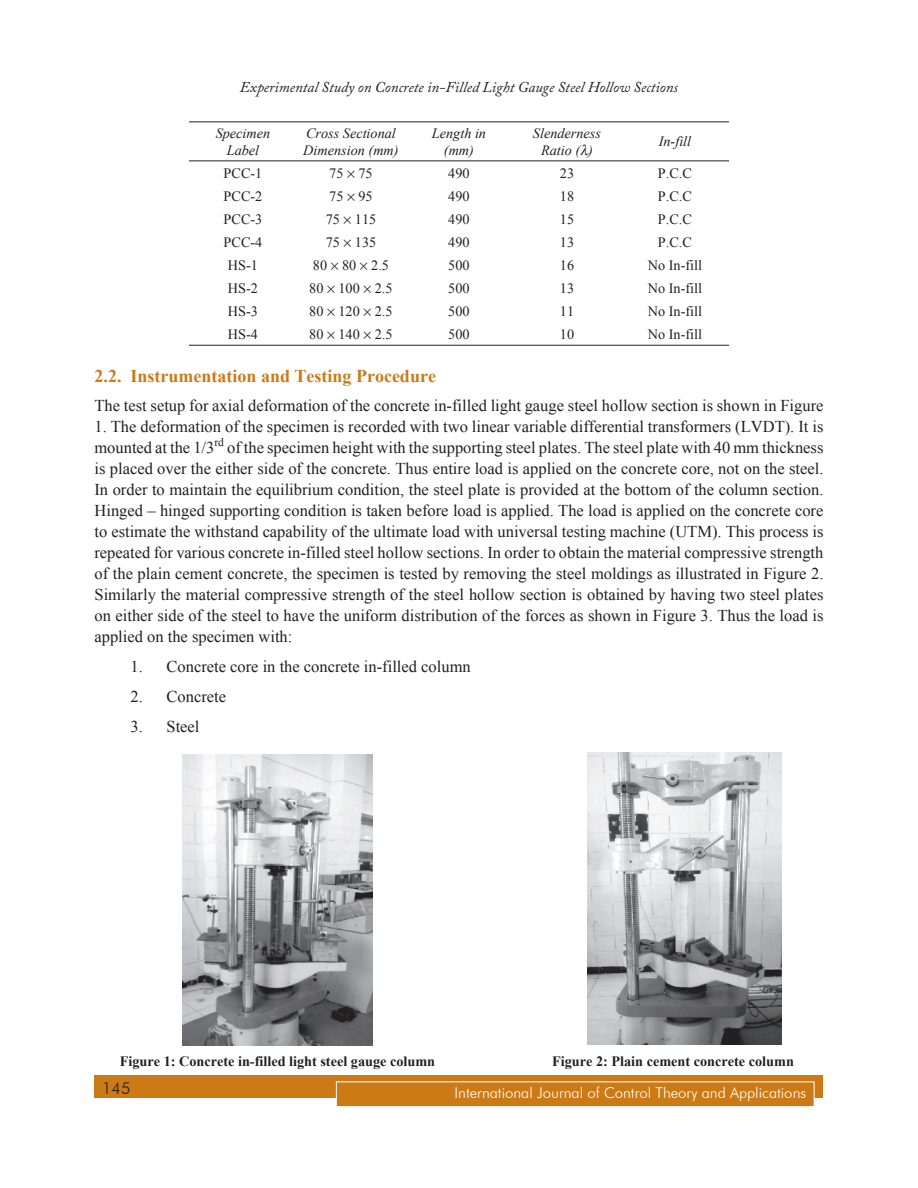
<style>
.page{position:relative;width:918px;height:1188px;background:#fff}
.page>*{position:absolute;margin:0;border:0;box-sizing:border-box;transform-origin:0 0}
.Subhead_2{font:700 18px "Times New Roman";color:#cb7a16}
.Body_text{font:16.5px/21px "Times New Roman";color:#231f20;text-align:justify}
.Listing{font:16.5px "Times New Roman";color:#231f20}
.t1{font:300 16.5px "Futura BT";color:#231f20}
.t2{font:italic 15px "Adobe Caslon Pro";color:#231f20}
.t3{font:300 15px "Futura BT";color:#fff}
.t4{font:14.25px "Times New Roman";color:#231f20}
.t5{font:700 14.25px "Times New Roman";color:#231f20}
.t6{font:italic 14.25px/17.1px "Times New Roman";color:#231f20;text-align:center}
</style>
<div class="page">
<div style="left:94px;top:1076px;width:730px;height:22px;background:#cb7a16"></div>
<div style="left:336px;top:1082px;width:478px;height:25px;background:#cb7a16"></div>
<div style="left:336px;top:1082px;width:478px;height:25px;border:1px solid #fff"></div>
<hr style="left:189px;top:345px;width:108px;height:1px;background:#231f20">
<hr style="left:297px;top:345px;width:108px;height:1px;background:#231f20">
<hr style="left:405px;top:345px;width:108px;height:1px;background:#231f20">
<hr style="left:513px;top:345px;width:108px;height:1px;background:#231f20">
<hr style="left:621px;top:345px;width:108px;height:1px;background:#231f20">
<hr style="left:189px;top:122px;width:108px;height:1px;background:#231f20">
<hr style="left:297px;top:122px;width:108px;height:1px;background:#231f20">
<hr style="left:405px;top:122px;width:108px;height:1px;background:#231f20">
<hr style="left:513px;top:122px;width:108px;height:1px;background:#231f20">
<hr style="left:621px;top:122px;width:108px;height:1px;background:#231f20">
<hr style="left:189px;top:160px;width:108px;height:1px;background:#231f20">
<hr style="left:297px;top:160px;width:108px;height:1px;background:#231f20">
<hr style="left:405px;top:160px;width:108px;height:1px;background:#231f20">
<hr style="left:513px;top:160px;width:108px;height:1px;background:#231f20">
<hr style="left:621px;top:160px;width:108px;height:1px;background:#231f20">
<img style="left:182px;top:754px;width:190px;height:292px">
<img style="left:587px;top:753px;width:195px;height:291px">
<p class="t2" style="left:240px;top:78px;width:440px">Experimental Study on Concrete in-Filled Light Gauge Steel Hollow Sections</p>
<p class="t6" style="left:216px;top:124px;width:56px">Specimen<br>Label</p>
<p class="t6" style="left:303px;top:124px;width:97px;text-align:left">Cross Sectional<br>Dimension (mm)</p>
<p class="t6" style="left:432px;top:124px;width:56px">Length in (mm)</p>
<p class="t6" style="left:533px;top:124px;width:70px">Slenderness<br>Ratio (●)</p>
<p class="t6" style="left:659px;top:133px;width:34px">In-fill</p>
<p class="t4" style="left:224px;top:164px;width:40px">PCC-1</p>
<p class="t4" style="left:329px;top:164px;width:45px">75 75</p>
<p class="t4" style="left:448px;top:164px;width:23px">490</p>
<p class="t4" style="left:560px;top:164px;width:16px">23</p>
<p class="t4" style="left:658px;top:164px;width:36px">P.C.C</p>
<p class="t4" style="left:224px;top:187px;width:40px">PCC-2</p>
<p class="t4" style="left:329px;top:187px;width:45px">75 95</p>
<p class="t4" style="left:448px;top:187px;width:23px">490</p>
<p class="t4" style="left:560px;top:187px;width:16px">18</p>
<p class="t4" style="left:658px;top:187px;width:36px">P.C.C</p>
<p class="t4" style="left:224px;top:210px;width:40px">PCC-3</p>
<p class="t4" style="left:326px;top:210px;width:52px">75 115</p>
<p class="t4" style="left:448px;top:210px;width:23px">490</p>
<p class="t4" style="left:560px;top:210px;width:16px">15</p>
<p class="t4" style="left:658px;top:210px;width:36px">P.C.C</p>
<p class="t4" style="left:224px;top:233px;width:40px">PCC-4</p>
<p class="t4" style="left:326px;top:233px;width:52px">75 135</p>
<p class="t4" style="left:448px;top:233px;width:23px">490</p>
<p class="t4" style="left:560px;top:233px;width:16px">13</p>
<p class="t4" style="left:658px;top:233px;width:36px">P.C.C</p>
<p class="t4" style="left:228px;top:256px;width:32px">HS-1</p>
<p class="t4" style="left:313px;top:256px;width:78px">80 80 2.5</p>
<p class="t4" style="left:448px;top:256px;width:23px">500</p>
<p class="t4" style="left:560px;top:256px;width:16px">16</p>
<p class="t4" style="left:648px;top:256px;width:56px">No In-fill</p>
<p class="t4" style="left:228px;top:279px;width:32px">HS-2</p>
<p class="t4" style="left:309px;top:279px;width:85px">80 100 2.5</p>
<p class="t4" style="left:448px;top:279px;width:23px">500</p>
<p class="t4" style="left:560px;top:279px;width:16px">13</p>
<p class="t4" style="left:648px;top:279px;width:56px">No In-fill</p>
<p class="t4" style="left:228px;top:302px;width:32px">HS-3</p>
<p class="t4" style="left:309px;top:302px;width:85px">80 120 2.5</p>
<p class="t4" style="left:448px;top:302px;width:23px">500</p>
<p class="t4" style="left:560px;top:302px;width:16px">11</p>
<p class="t4" style="left:648px;top:302px;width:56px">No In-fill</p>
<p class="t4" style="left:228px;top:325px;width:32px">HS-4</p>
<p class="t4" style="left:309px;top:325px;width:85px">80 140 2.5</p>
<p class="t4" style="left:448px;top:325px;width:23px">500</p>
<p class="t4" style="left:560px;top:325px;width:16px">10</p>
<p class="t4" style="left:648px;top:325px;width:56px">No In-fill</p>
<p class="Subhead_2" style="left:94px;top:364px;width:343px">2.2. Instrumentation and Testing Procedure</p>
<p class="Body_text" style="left:94px;top:395px;width:731px">The test setup for axial deformation of the concrete in-filled light gauge steel hollow section is shown in Figure</p>
<p class="Body_text" style="left:94px;top:416px;width:731px">1. The deformation of the specimen is recorded with two linear variable differential transformers (LVDT). It is mounted at the 1/3<sup>rd</sup> of the specimen height with the supporting steel plates. The steel plate with 40 mm thickness is placed over the either side of the concrete. Thus entire load is applied on the concrete core, not on the steel.<br>In order to maintain the equilibrium condition, the steel plate is provided at the bottom of the column section.<br>Hinged – hinged supporting condition is taken before load is applied. The load is applied on the concrete core to estimate the withstand capability of the ultimate load with universal testing machine (UTM). This process is repeated for various concrete in-filled steel hollow sections. In order to obtain the material compressive strength of the plain cement concrete, the specimen is tested by removing the steel moldings as illustrated in Figure 2.<br>Similarly the material compressive strength of the steel hollow section is obtained by having two steel plates on either side of the steel to have the uniform distribution of the forces as shown in Figure 3. Thus the load is applied on the specimen with:</p>
<p class="Listing" style="left:130px;top:655px;width:342px">1. Concrete core in the concrete in-filled column</p>
<p class="Listing" style="left:130px;top:685px;width:97px">2. Concrete</p>
<p class="Listing" style="left:130px;top:715px;width:71px">3. Steel</p>
<p class="t5" style="left:120px;top:1051px;width:317px">Figure 1: Concrete in-filled light steel gauge column</p>
<p class="t5" style="left:552px;top:1051px;width:243px">Figure 2: Plain cement concrete column</p>
<p class="t1" style="left:102px;top:1078px;width:30px">145</p>
<p class="t3" style="left:455px;top:1084px;width:353px">International Journal of Control Theory and Applications</p>
</div>
